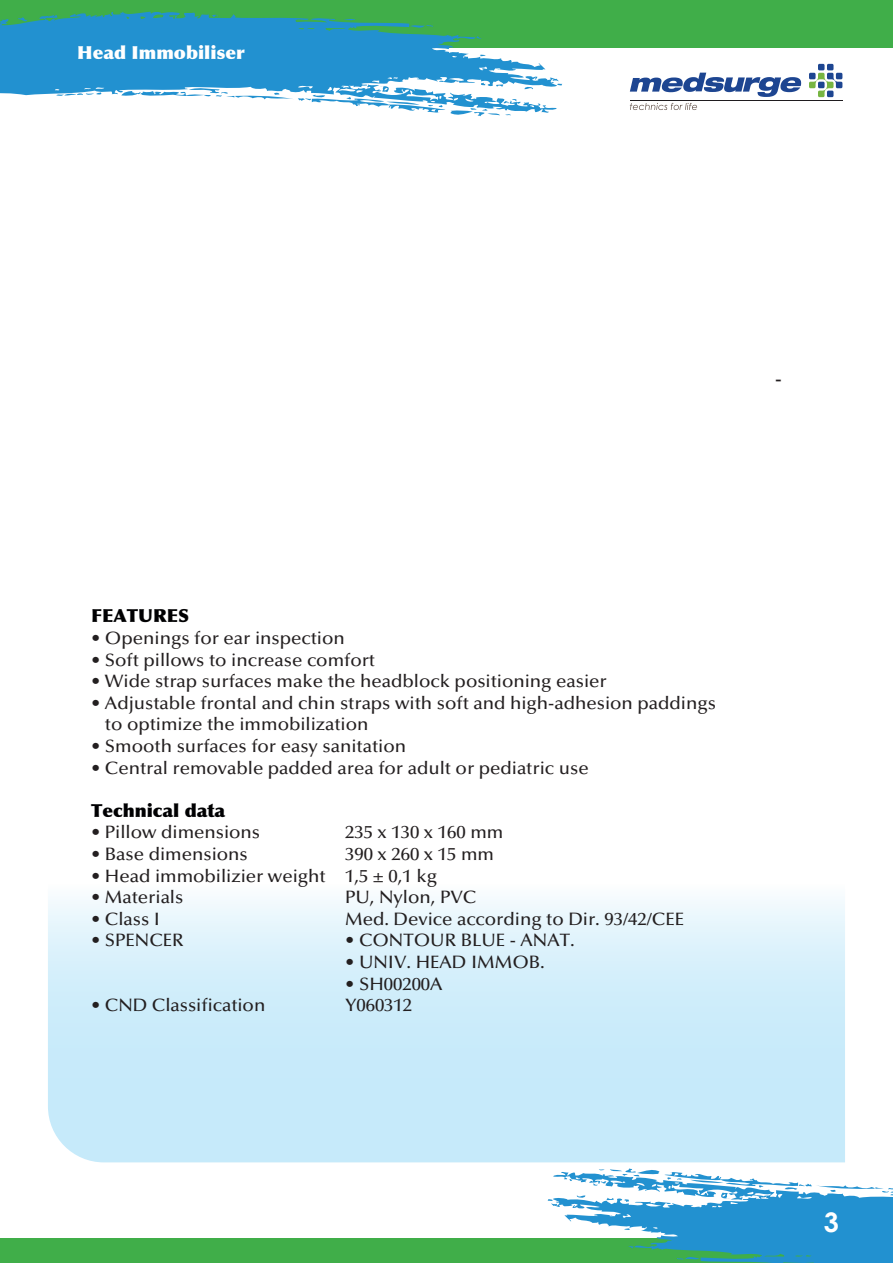
<style>
.page{position:relative;width:893px;height:1263px;background:#fff}
.page>*{position:absolute;margin:0;border:0;box-sizing:border-box;transform-origin:0 0}
.t1{font:700 27px "Century Gothic";color:#fff}
.t2{font:500 18px/21.6px "Optima LT Std";color:#231f20;scale:1.04 1}
.t3{font:900 18px "Optima LT Std";color:#000002;scale:1.04 1}
.t4{font:900 18px "Optima LT Std";color:#fff;scale:1.04 1}
.t5{font:18px "Arial";color:#231f20}
</style>
<div class="page">
<div style="left:0;top:0;width:892px;height:48px;background:#40ae49"></div>
<div style="left:0;top:1239px;width:892px;height:24px;background:#40ae49"></div>
<svg style="left:809px;top:64px;width:33px;height:33px"></svg>
<svg style="left:630px;top:103px;width:67px;height:7px"></svg>
<svg style="left:630px;top:73px;width:171px;height:24px"></svg>
<svg style="left:0;top:11px;width:559px;height:102px;fill:#2291d0"></svg>
<svg style="left:211px;top:14px;width:7px;height:3px"></svg>
<svg style="left:410px;top:24px;width:23px;height:6px"></svg>
<svg style="left:480px;top:54px;width:6px;height:2px"></svg>
<svg style="left:121px;top:83px;width:395px;height:33px"></svg>
<svg style="left:548px;top:1168px;width:344px;height:95px"></svg>
<svg style="left:48px;top:899px;width:797px;height:263px;background:#d0edfa"></svg>
<p class="t4" style="left:77px;top:41px;width:163px">Head Immobiliser</p>
<p class="t5" style="left:775px;top:366px;width:7px">-</p>
<p class="t3" style="left:91px;top:605px;width:96px">FEATURES</p>
<p class="t2" style="left:91px;top:627px;width:245px">• Openings for ear inspection</p>
<p class="t2" style="left:91px;top:649px;width:275px">• Soft pillows to increase comfort</p>
<p class="t2" style="left:91px;top:671px;width:497px">• Wide strap surfaces make the headblock positioning easier</p>
<p class="t2" style="left:105px;top:692px;width:589px;text-indent:-14px">• Adjustable frontal and chin straps with soft and high-adhesion paddings to optimize the immobilization</p>
<p class="t2" style="left:91px;top:735px;width:304px">• Smooth surfaces for easy sanitation</p>
<p class="t2" style="left:91px;top:757px;width:480px">• Central removable padded area for adult or pediatric use</p>
<p class="t3" style="left:91px;top:799px;width:130px">Technical data</p>
<p class="t2" style="left:91px;top:822px;width:164px">• Pillow dimensions</p>
<p class="t2" style="left:345px;top:822px;width:154px">235 x 130 x 160 mm</p>
<p class="t2" style="left:91px;top:843px;width:152px">• Base dimensions</p>
<p class="t2" style="left:345px;top:843px;width:145px">390 x 260 x 15 mm</p>
<p class="t2" style="left:91px;top:865px;width:334px">• Head immobilizier weight 1,5 ± 0,1 kg</p>
<p class="t2" style="left:91px;top:887px;width:90px">• Materials</p>
<p class="t2" style="left:345px;top:887px;width:128px">PU, Nylon, PVC</p>
<p class="t2" style="left:91px;top:908px;width:68px">• Class I</p>
<p class="t2" style="left:345px;top:908px;width:327px">Med. Device according to Dir. 93/42/CEE</p>
<p class="t2" style="left:91px;top:930px;width:90px">• SPENCER</p>
<p class="t2" style="left:345px;top:930px;width:222px">• CONTOUR BLUE - ANAT.</p>
<p class="t2" style="left:345px;top:951px;width:194px">• UNIV. HEAD IMMOB.</p>
<p class="t2" style="left:345px;top:973px;width:95px">• SH00200A</p>
<p class="t2" style="left:91px;top:995px;width:169px">• CND Classification</p>
<p class="t2" style="left:345px;top:995px;width:66px">Y060312</p>
<h1 class="t1" style="left:824px;top:1202px;width:17px">3</h1>
</div>
